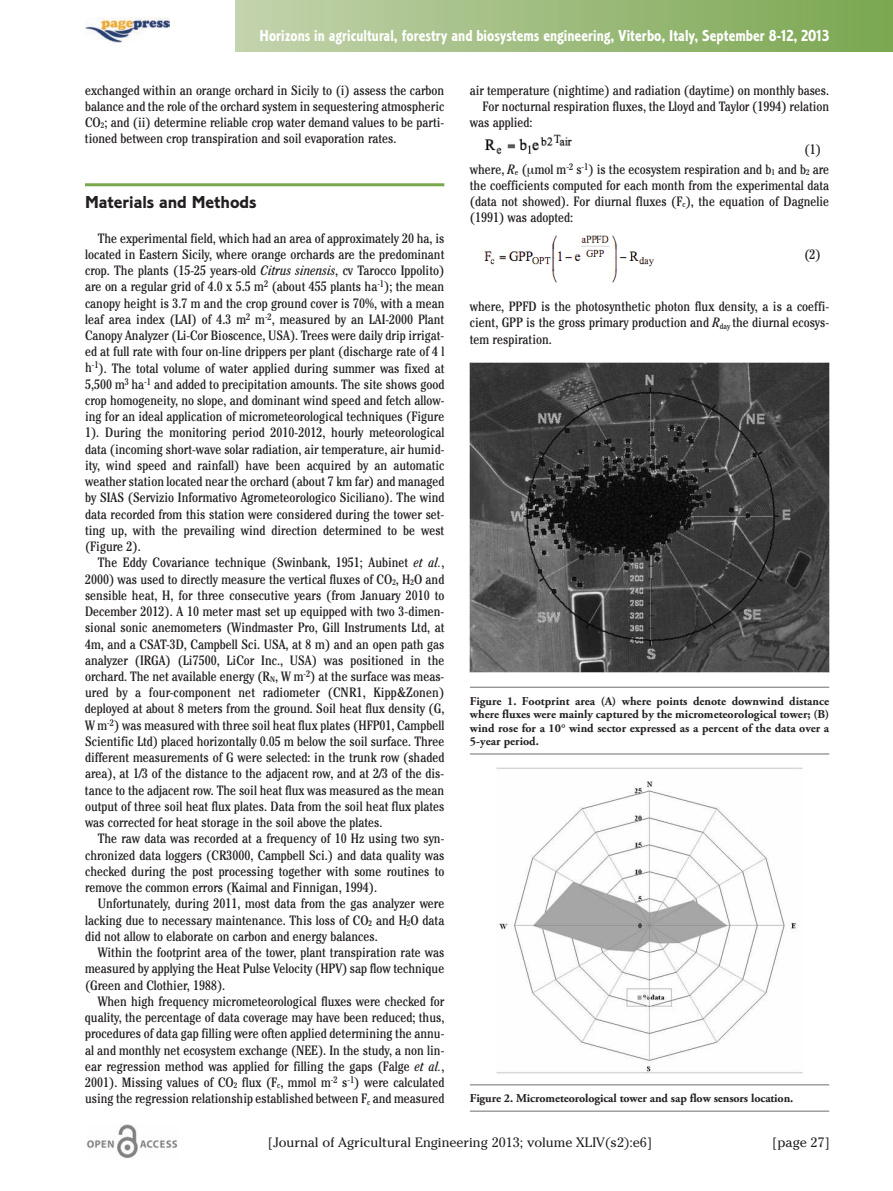
<style>
.page{position:relative;width:893px;height:1191px;background:#fff}
.page>*{position:absolute;margin:0;border:0;box-sizing:border-box;transform-origin:0 0}
.t1{font:18px "Corinthian Bold Plain";color:#231f20}
.t2{font:16.5px "Corinthian Bold Condensed Plain";color:#fff}
.t3{font:condensed 13.5px/16.2px "Cheltenham";color:#231f20;text-align:justify}
.t4{font:13.5px "Cheltenham";color:#231f20}
.t5{font:700 12px/13.5px "Adobe Garamond Pro";letter-spacing:-.01em;color:#231f20;text-align:justify}
.s1{font-style:italic}
</style>
<div class="page">
<hr style="left:85px;top:183px;width:359px;height:3px;background:#78a74d">
<img style="left:484px;top:134px;width:88px;height:20px">
<img style="left:484px;top:235px;width:170px;height:48px">
<img style="left:86px;top:1124px;width:92px;height:34px">
<img style="left:85px;top:17px;width:84px;height:26px">
<div style="left:235px;top:0;width:658px;height:51px;background:linear-gradient(to right,#c3d3ac,#7aa650)"></div>
<hr style="left:470px;top:687px;width:359px;height:1px;background:#6c6d70">
<hr style="left:470px;top:753px;width:359px;height:1px;background:#6c6d70">
<img style="left:470px;top:363px;width:359px;height:309px">
<hr style="left:470px;top:1084px;width:359px;height:1px;background:#6c6d70">
<hr style="left:470px;top:1110px;width:359px;height:1px;background:#6c6d70">
<img style="left:497px;top:767px;width:305px;height:306px">
<p class="t2" style="left:260px;top:30px;width:571px">Horizons in agricultural, forestry and biosystems engineering, Viterbo, Italy, September 8-12, 2013</p>
<p class="t3" style="left:85px;top:83px;width:361px">exchanged within an orange orchard in Sicily to (i) assess the carbon balance and the role of the orchard system in sequestering atmospheric CO<sub>2</sub>; and (ii) determine reliable crop water demand values to be parti&shy;tioned between crop transpiration and soil evaporation rates.</p>
<h1 class="t1" style="left:85px;top:195px;width:173px">Materials and Methods</h1>
<p class="t3" style="left:85px;top:231px;width:361px;text-indent:13px">The experimental field, which had an area of approximately 20 ha, is located in Eastern Sicily, where orange orchards are the predominant crop. The plants (15-25 years-old <span class="s1">Citrus sinensis</span>, cv Tarocco Ippolito) are on a regular grid of 4.0 x 5.5 m<sup>2</sup> (about 455 plants ha<sup>-1</sup>); the mean canopy height is 3.7 m and the crop ground cover is 70%, with a mean leaf area index (LAI) of 4.3 m<sup>2</sup> m<sup>-2</sup>, measured by an LAI-2000 Plant Canopy Analyzer (Li-Cor Bioscence, USA). Trees were daily drip irrigat&shy;ed at full rate with four on-line drippers per plant (discharge rate of 4 l h<sup>-1</sup>). The total volume of water applied during summer was fixed at 5,500 m<sup>3</sup> ha<sup>-1</sup> and added to precipitation amounts. The site shows good crop homogeneity, no slope, and dominant wind speed and fetch allow&shy;ing for an ideal application of micrometeorological techniques (Figure 1). During the monitoring period 2010-2012, hourly meteorological data (incoming short-wave solar radiation, air temperature, air humid&shy;ity, wind speed and rainfall) have been acquired by an automatic weather station located near the orchard (about 7 km far) and managed by SIAS (Servizio Informativo Agrometeorologico Siciliano). The wind data recorded from this station were considered during the tower set&shy;ting up, with the prevailing wind direction determined to be west (Figure 2).</p>
<p class="t3" style="left:85px;top:556px;width:361px;text-indent:13px">The Eddy Covariance technique (Swinbank, 1951; Aubinet <span class="s1">et al.</span>, 2000) was used to directly measure the vertical fluxes of CO<sub>2</sub>, H<sub>2</sub>O and sensible heat, H, for three consecutive years (from January 2010 to December 2012). A 10 meter mast set up equipped with two 3-dimen&shy;sional sonic anemometers (Windmaster Pro, Gill Instruments Ltd, at 4m, and a CSAT-3D, Campbell Sci. USA, at 8 m) and an open path gas analyzer (IRGA) (Li7500, LiCor Inc., USA) was positioned in the orchard. The net available energy (R<sub>N</sub>, W m<sup>-2</sup>) at the surface was meas&shy;ured by a four-component net radiometer (CNR1, Kipp&amp;Zonen) deployed at about 8 meters from the ground. Soil heat flux density (G, W m<sup>-2</sup>) was measured with three soil heat flux plates (HFP01, Campbell Scientific Ltd) placed horizontally 0.05 m below the soil surface. Three different measurements of G were selected: in the trunk row (shaded area), at 1/3 of the distance to the adjacent row, and at 2/3 of the dis&shy;tance to the adjacent row. The soil heat flux was measured as the mean output of three soil heat flux plates. Data from the soil heat flux plates was corrected for heat storage in the soil above the plates.</p>
<p class="t3" style="left:85px;top:832px;width:361px;text-indent:13px">The raw data was recorded at a frequency of 10 Hz using two syn&shy;chronized data loggers (CR3000, Campbell Sci.) and data quality was checked during the post processing together with some routines to remove the common errors (Kaimal and Finnigan, 1994).</p>
<p class="t3" style="left:85px;top:897px;width:361px;text-indent:13px">Unfortunately, during 2011, most data from the gas analyzer were lacking due to necessary maintenance. This loss of CO<sub>2</sub> and H<sub>2</sub>O data did not allow to elaborate on carbon and energy balances.</p>
<p class="t3" style="left:85px;top:945px;width:361px;text-indent:13px">Within the footprint area of the tower, plant transpiration rate was measured by applying the Heat Pulse Velocity (HPV) sap flow technique (Green and Clothier, 1988).</p>
<p class="t3" style="left:85px;top:994px;width:361px;text-indent:13px">When high frequency micrometeorological fluxes were checked for quality, the percentage of data coverage may have been reduced; thus, procedures of data gap filling were often applied determining the annu&shy;al and monthly net ecosystem exchange (NEE). In the study, a non lin&shy;ear regression method was applied for filling the gaps (Falge <span class="s1">et al.</span>, 2001). Missing values of CO<sub>2</sub> flux (F<sub>c</sub>, mmol m<sup>-2</sup> s<sup>-1</sup>) were calculated using the regression relationship established between F<sub>c</sub> and measured</p>
<p class="t3" style="left:470px;top:83px;width:361px">air temperature (nightime) and radiation (daytime) on monthly bases.</p>
<p class="t3" style="left:483px;top:99px;width:348px">For nocturnal respiration fluxes, the Lloyd and Taylor (1994) relation</p>
<p class="t3" style="left:470px;top:115px;width:64px">was applied:</p>
<p class="t3" style="left:470px;top:141px;width:361px;line-height:19.2px;text-indent:335px">(1) where, <span class="s1">R</span><sub>e</sub> ( mol m<sup>-2</sup> s<sup>-1</sup>) is the ecosystem respiration and b<sub>1</sub> and b<sub>2</sub> are</p>
<p class="t3" style="left:470px;top:178px;width:361px">the coefficients computed for each month from the experimental data (data not showed). For diurnal fluxes (F<sub>c</sub>), the equation of Dagnelie (1991) was adopted:</p>
<p class="t3" style="left:804px;top:247px;width:18px">(2)</p>
<p class="t3" style="left:470px;top:300px;width:361px">where, PPFD is the photosynthetic photon flux density, a is a coeffi&shy;cient, GPP is the gross primary production and <span class="s1">R</span><sub>day</sub> the diurnal ecosys&shy;tem respiration.</p>
<p class="t5" style="left:470px;top:695px;width:361px">Figure 1. Footprint area (A) where points denote downwind distance where fluxes were mainly captured by the micrometeorological tower; (B) wind rose for a 10° wind sector expressed as a percent of the data over a 5-year period.</p>
<p class="t5" style="left:470px;top:1092px;width:325px">Figure 2. Micrometeorological tower and sap flow sensors location.</p>
<p class="t4" style="left:268px;top:1134px;width:386px">[Journal of Agricultural Engineering 2013; volume XLIV(s2):e6]</p>
<p class="t4" style="left:772px;top:1134px;width:59px">[page 27]</p>
</div>
